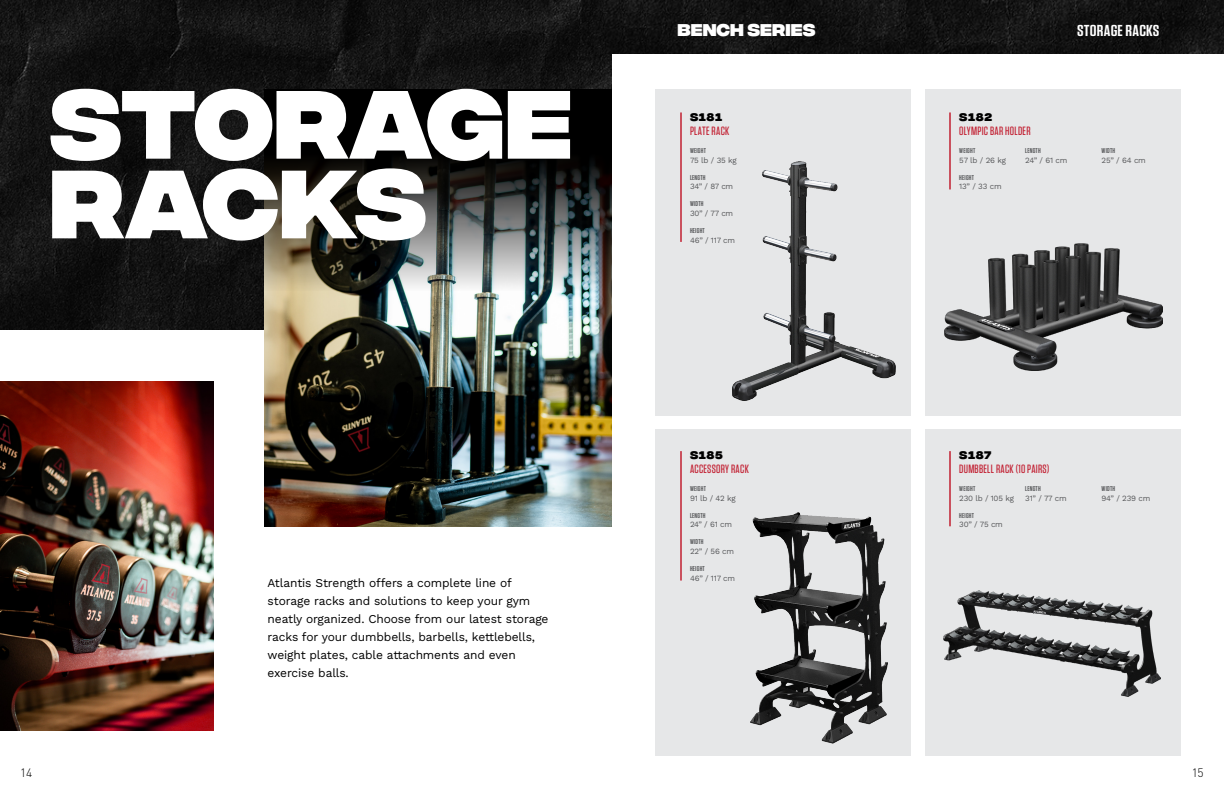
<style>
.page{position:relative;width:1224px;height:792px;background:#fff}
.page>*{position:absolute;margin:0;border:0;box-sizing:border-box;transform-origin:0 0}
.t1{font:800 96.7px/79.7px "Integral CF";letter-spacing:-.015em;color:#fff}
.t2{font:800 17px "Integral CF";color:#fff}
.t3{font:600 15.8px "Tungsten";letter-spacing:.01em;color:#fff;scale:1.14 1}
.t4{font:12px/18px "Work Sans";letter-spacing:-.01em;color:#000}
.t5{font:500 12px "Tungsten";letter-spacing:.02em;color:#c22032}
.t6{font:300 12px "DIN Pro";color:#000}
.t7{font:800 11px "Integral CF";letter-spacing:.045em;color:#000}
.t8{font:8px "Work Sans";letter-spacing:-.025em;color:#58595b}
.t9{font:600 7px "Tungsten";letter-spacing:.04em;color:#58595b}
</style>
<div class="page">
<img style="left:0;top:0;width:612px;height:330px">
<img style="left:265px;top:291px;width:347px;height:235px">
<img style="left:0;top:382px;width:213px;height:348px">
<img style="left:603px;top:0;width:621px;height:54px">
<div style="left:925px;top:429px;width:256px;height:327px;background:#e6e7e8"></div>
<div style="left:655px;top:429px;width:256px;height:327px;background:#e6e7e8"></div>
<div style="left:925px;top:89px;width:256px;height:327px;background:#e6e7e8"></div>
<div style="left:655px;top:89px;width:256px;height:327px;background:#e6e7e8"></div>
<hr style="left:680px;top:112px;width:2px;height:130px;background:#c22032">
<hr style="left:680px;top:451px;width:2px;height:130px;background:#c22032">
<hr style="left:949px;top:112px;width:2px;height:77px;background:#c22032">
<hr style="left:949px;top:451px;width:2px;height:75px;background:#c22032">
<img style="left:732px;top:162px;width:164px;height:238px">
<img style="left:944px;top:243px;width:218px;height:127px">
<img style="left:750px;top:512px;width:138px;height:232px">
<img style="left:944px;top:591px;width:217px;height:106px">
<img style="left:265px;top:89px;width:347px;height:202px">
<h1 class="t1" style="left:50px;top:93px;width:525px">STORAGE<br>RACKS</h1>
<p class="t4" style="left:268px;top:574px;width:282px">Atlantis Strength offers a complete line of storage racks and solutions to keep your gym neatly organized. Choose from our latest storage racks for your dumbbells, barbells, kettlebells, weight plates, cable attachments and even exercise balls.</p>
<h2 class="t2" style="left:677px;top:20px;width:139px">BENCH SERIES</h2>
<h3 class="t3" style="left:1077px;top:22px;width:74px">STORAGE RACKS</h3>
<p class="t7" style="left:690px;top:110px;width:34px">S181</p>
<p class="t5" style="left:690px;top:124px;width:41px">PLATE RACK</p>
<p class="t9" style="left:690px;top:147px;width:18px">WEIGHT</p>
<p class="t8" style="left:690px;top:154px;width:48px">75 lb / 35 kg</p>
<p class="t9" style="left:690px;top:173px;width:17px">LENGTH</p>
<p class="t8" style="left:690px;top:180px;width:45px">34” / 87 cm</p>
<p class="t9" style="left:690px;top:200px;width:15px">WIDTH</p>
<p class="t8" style="left:690px;top:207px;width:45px">30” / 77 cm</p>
<p class="t9" style="left:690px;top:227px;width:16px">HEIGHT</p>
<p class="t8" style="left:690px;top:234px;width:47px">46” / 117 cm</p>
<p class="t7" style="left:690px;top:449px;width:34px">S185</p>
<p class="t5" style="left:690px;top:463px;width:60px">ACCESSORY RACK</p>
<p class="t9" style="left:690px;top:485px;width:18px">WEIGHT</p>
<p class="t8" style="left:690px;top:492px;width:47px">91 lb / 42 kg</p>
<p class="t9" style="left:690px;top:511px;width:17px">LENGTH</p>
<p class="t8" style="left:690px;top:518px;width:44px">24” / 61 cm</p>
<p class="t9" style="left:690px;top:538px;width:15px">WIDTH</p>
<p class="t8" style="left:690px;top:545px;width:46px">22” / 56 cm</p>
<p class="t9" style="left:690px;top:565px;width:16px">HEIGHT</p>
<p class="t8" style="left:690px;top:572px;width:47px">46” / 117 cm</p>
<p class="t7" style="left:959px;top:110px;width:34px">S182</p>
<p class="t5" style="left:959px;top:124px;width:73px">OLYMPIC BAR HOLDER</p>
<p class="t9" style="left:959px;top:147px;width:18px">WEIGHT</p>
<p class="t8" style="left:959px;top:154px;width:48px">57 lb / 26 kg</p>
<p class="t9" style="left:959px;top:173px;width:16px">HEIGHT</p>
<p class="t8" style="left:959px;top:180px;width:44px">13” / 33 cm</p>
<p class="t9" style="left:1025px;top:147px;width:17px">LENGTH</p>
<p class="t8" style="left:1025px;top:154px;width:44px">24” / 61 cm</p>
<p class="t9" style="left:1102px;top:147px;width:15px">WIDTH</p>
<p class="t8" style="left:1102px;top:154px;width:46px">25” / 64 cm</p>
<p class="t7" style="left:959px;top:449px;width:34px">S187</p>
<p class="t5" style="left:959px;top:463px;width:92px">DUMBBELL RACK (10 PAIRS)</p>
<p class="t9" style="left:959px;top:485px;width:18px">WEIGHT</p>
<p class="t8" style="left:959px;top:492px;width:56px">230 lb / 105 kg</p>
<p class="t9" style="left:959px;top:511px;width:16px">HEIGHT</p>
<p class="t8" style="left:959px;top:518px;width:45px">30” / 75 cm</p>
<p class="t9" style="left:1025px;top:485px;width:17px">LENGTH</p>
<p class="t8" style="left:1025px;top:492px;width:43px">31” / 77 cm</p>
<p class="t9" style="left:1102px;top:485px;width:15px">WIDTH</p>
<p class="t8" style="left:1102px;top:492px;width:50px">94” / 239 cm</p>
<p class="t6" style="left:20px;top:763px;width:13px">14</p>
<p class="t6" style="left:1192px;top:763px;width:13px">15</p>
</div>
